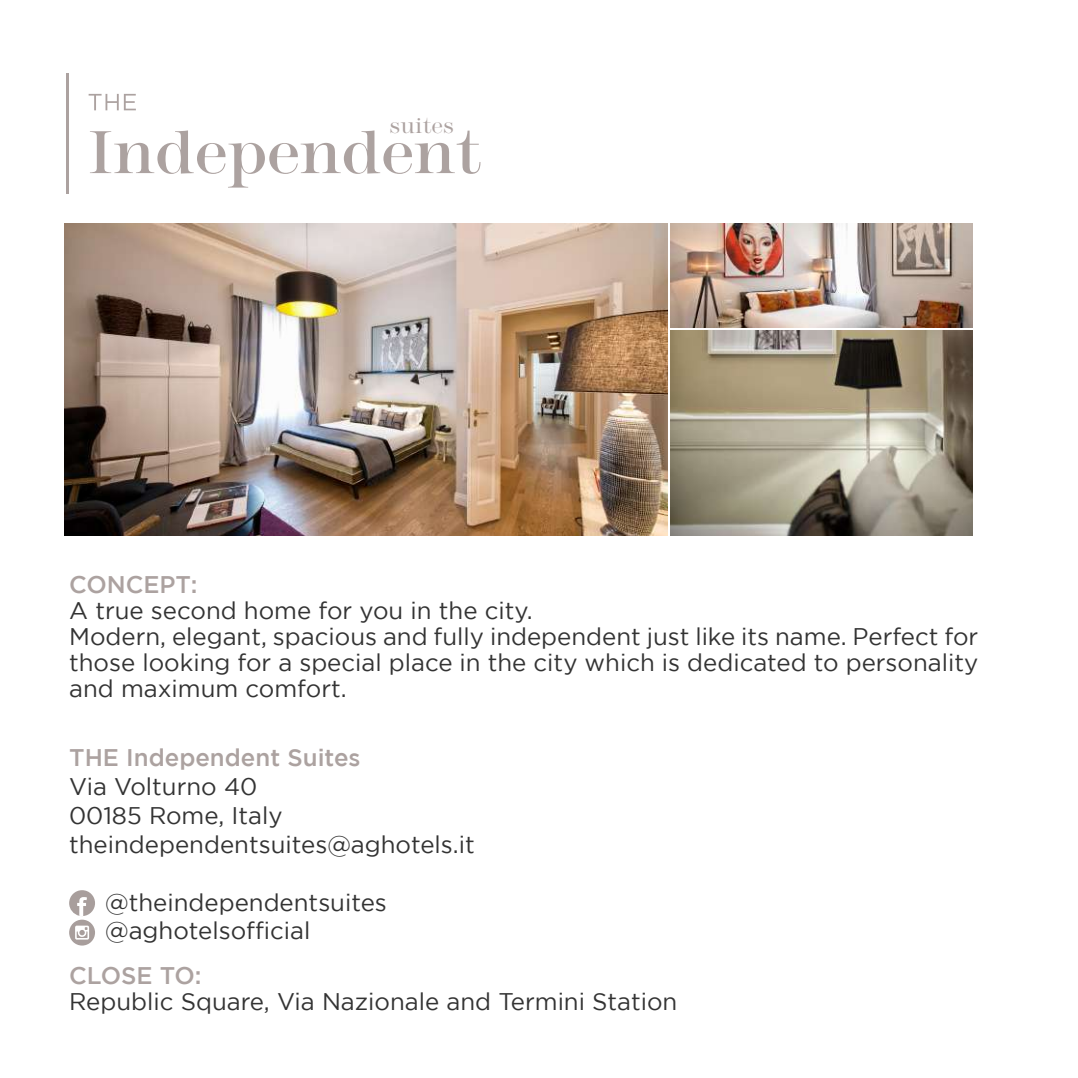
<style>
.page{position:relative;width:1078px;height:1078px;background:#fff}
.page>*{position:absolute;margin:0;border:0;box-sizing:border-box;transform-origin:0 0}
.t1{font:24px/26px "Gotham";color:#333}
.t2{font:500 24px "Gotham";color:#aca2a0}
.t3{font:300 22.6px "Modern No 216 EF";color:#aca2a0}
</style>
<div class="page">
<svg style="left:89px;top:94px;width:47px;height:16px"></svg>
<svg style="left:90px;top:130px;width:390px;height:57px"></svg>
<hr style="left:66px;top:73px;width:3px;height:120px;background:#aca2a0">
<img style="left:64px;top:223px;width:603px;height:312px">
<img style="left:670px;top:223px;width:302px;height:104px">
<img style="left:670px;top:330px;width:302px;height:205px">
<svg style="left:69px;top:890px;width:26px;height:25px"></svg>
<div style="left:69px;top:919px;width:26px;height:26px;background:#a89e9c;border-radius:50%"></div>
<svg style="left:75px;top:925px;width:14px;height:14px"></svg>
<p class="t3" style="left:389px;top:113px;width:66px">suites</p>
<p class="t2" style="left:69px;top:571px;width:130px">CONCEPT:</p>
<p class="t1" style="left:69px;top:597px;width:910px">A true second home for you in the city.<br>Modern, elegant, spacious and fully independent just like its name. Perfect for those looking for a special place in the city which is dedicated to personality and maximum comfort.</p>
<p class="t2" style="left:69px;top:744px;width:293px">THE Independent Suites</p>
<p class="t1" style="left:69px;top:771px;width:407px;line-height:28.8px">Via Volturno 40<br>00185 Rome, Italy theindependentsuites@aghotels.it</p>
<p class="t1" style="left:105px;top:887px;width:283px;line-height:28.8px">@theindependentsuites @aghotelsofficial</p>
<p class="t2" style="left:69px;top:961px;width:134px">CLOSE TO:</p>
<p class="t1" style="left:69px;top:987px;width:609px">Republic Square, Via Nazionale and Termini Station</p>
</div>
